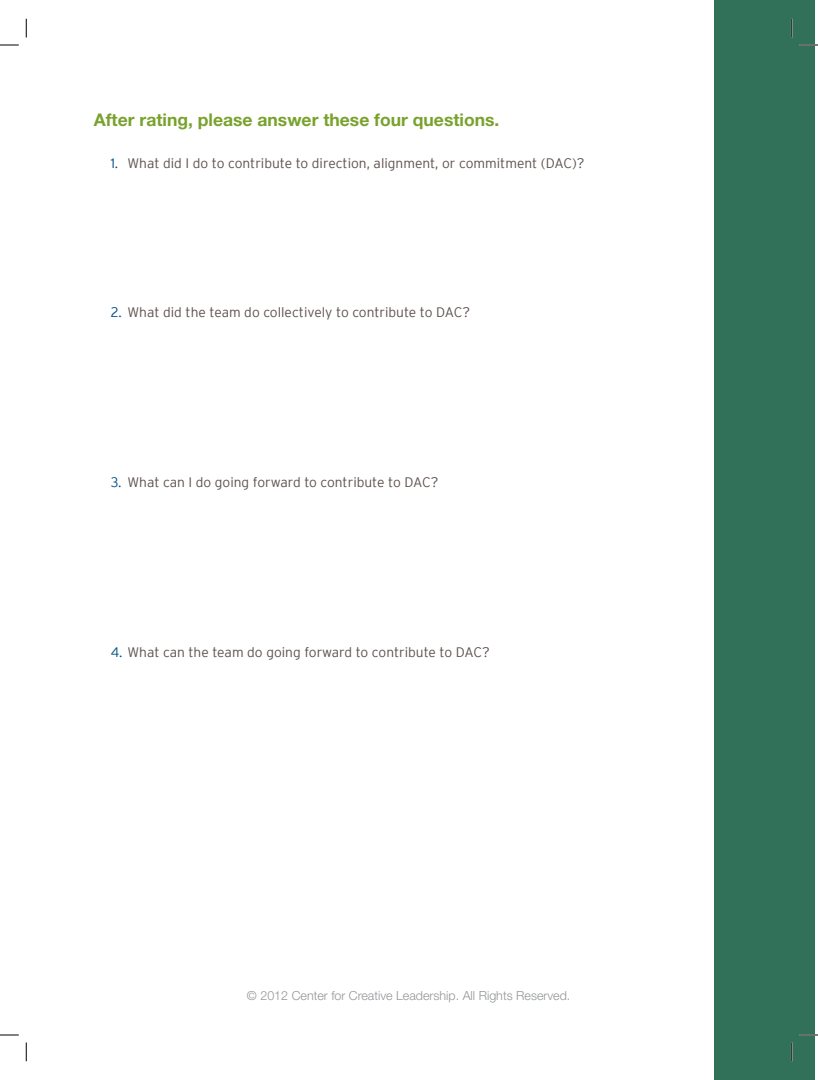
<style>
.page{position:relative;width:818px;height:1080px;background:#fff}
.page>*{position:absolute;margin:0;border:0;box-sizing:border-box;transform-origin:0 0}
.t1{font:700 17.5px "Helvetica Neue";color:#78a22d}
.t2{font:300 13.75px "Interstate";color:#5d514e}
.t3{font:300 12.5px "Helvetica Neue";color:#939598}
.s1{color:#005187}
</style>
<div class="page">
<div style="left:714px;top:0;width:100px;height:1080px;background:#327159"></div>
<svg style="left:0;top:44px;width:19px;height:2px"></svg>
<svg style="left:799px;top:44px;width:19px;height:2px"></svg>
<svg style="left:0;top:1034px;width:19px;height:2px"></svg>
<svg style="left:799px;top:1034px;width:19px;height:2px"></svg>
<svg style="left:25px;top:19px;width:2px;height:19px"></svg>
<svg style="left:25px;top:1042px;width:2px;height:19px"></svg>
<svg style="left:791px;top:19px;width:1px;height:19px"></svg>
<svg style="left:791px;top:1042px;width:1px;height:19px"></svg>
<p class="t1" style="left:94px;top:109px;width:407px">After rating, please answer these four questions.</p>
<p class="t2" style="left:111px;top:156px;width:475px"><span class="s1">1.</span> What did I do to contribute to direction, alignment, or commitment (DAC)?</p>
<p class="t2" style="left:111px;top:305px;width:361px"><span class="s1">2.</span> What did the team do collectively to contribute to DAC?</p>
<p class="t2" style="left:111px;top:475px;width:329px"><span class="s1">3.</span> What can I do going forward to contribute to DAC?</p>
<p class="t2" style="left:111px;top:645px;width:380px"><span class="s1">4.</span> What can the team do going forward to contribute to DAC?</p>
<p class="t3" style="left:247px;top:988px;width:325px">© 2012 Center for Creative Leadership. All Rights Reserved.</p>
</div>
